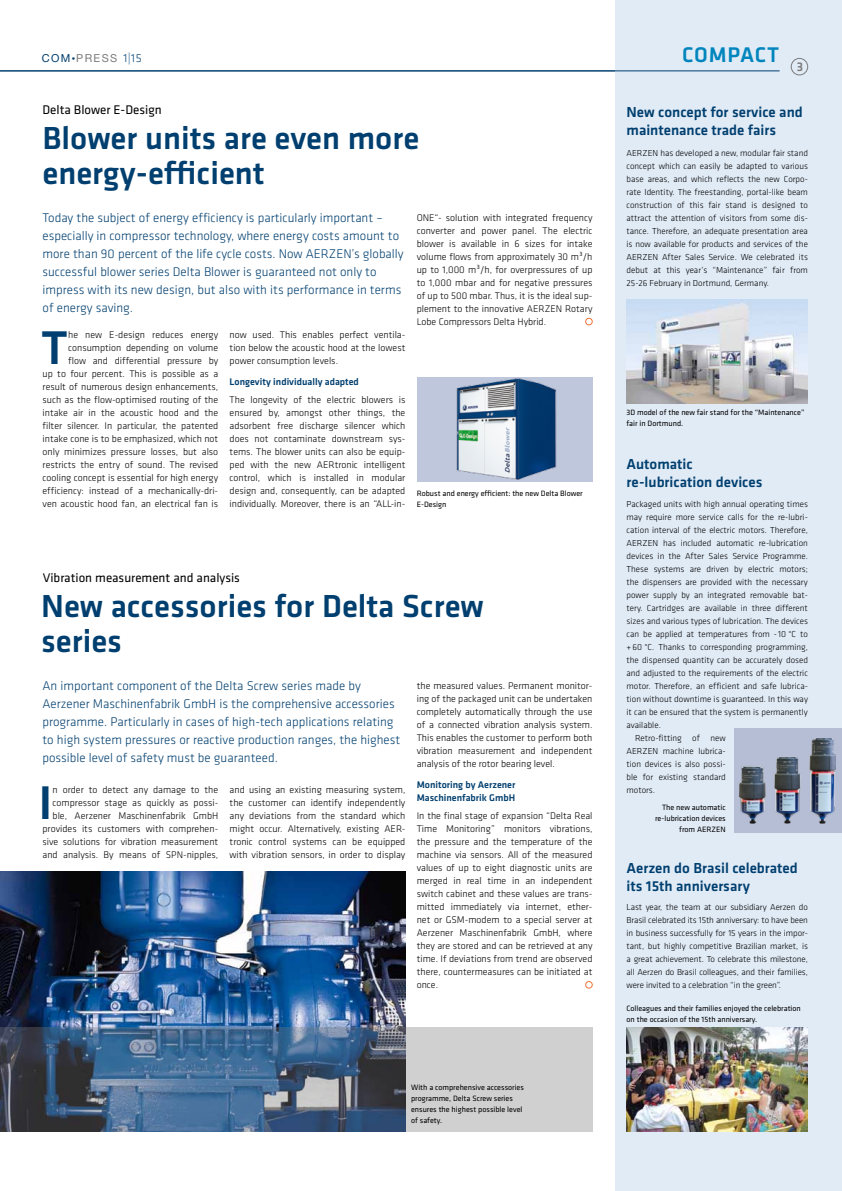
<style>
.page{position:relative;width:842px;height:1191px;background:#fff}
.page>*{position:absolute;margin:0;border:0;box-sizing:border-box;transform-origin:0 0}
.t1{font:500 49px "Klavika";color:#003f6f}
.t2{font:500 33px/35px "Klavika";color:#003f6f}
.t3{font:500 22px "Klavika";letter-spacing:.03em;color:#0085bd}
.t4{font:500 15px/18px "Klavika";color:#003f6f}
.t5{font:300 13px/18px "Klavika";color:#003f6f}
.t6{font:13px "Klavika";color:#000}
.t7{font:11px "Helvetica Neue CE";letter-spacing:.125em;color:#7b7b7a}
.t8{font:300 10px/13px "Klavika";color:#000;text-align:justify}
.t9{font:500 10px/13px "Klavika";color:#003f6f}
.t10{font:300 9px/13px "Klavika";color:#000;text-align:justify}
.t11{font:8px/11px "Klavika";color:#000}
.s1{color:#003f6f}
.s2{font-size:7px;color:#003f6f}
.s3{font-family:"Klavika";font-weight:300;font-size:12px;color:#003f6f}
</style>
<div class="page">
<div style="left:615px;top:0;width:227px;height:1191px;background:#e1ebf6"></div>
<hr style="left:0;top:70px;width:780px;height:1px;background:#003f6f">
<div style="left:791px;top:58px;width:17px;height:17px;border:1px solid #7b7b7a;border-radius:50%"></div>
<img style="left:626px;top:299px;width:182px;height:104px">
<div style="left:734px;top:728px;width:108px;height:104px;background:#b5bed5"></div>
<img style="left:740px;top:738px;width:95px;height:85px">
<img style="left:626px;top:1027px;width:182px;height:104px">
<div style="left:585px;top:318px;width:7px;height:7px;border:1px solid #ee733a;border-radius:50%"></div>
<div style="left:585px;top:981px;width:7px;height:7px;border:1px solid #ee733a;border-radius:50%"></div>
<div style="left:417px;top:377px;width:175px;height:104px;background:#bec7db"></div>
<img style="left:456px;top:378px;width:101px;height:102px">
<img style="left:0;top:871px;width:405px;height:156px">
<svg style="left:0;top:1027px;width:592px;height:104px;background:#728397"></svg>
<p class="t7" style="left:42px;top:52px;width:101px"><span class="s1">COM</span><span class="s2">•</span>PRESS <span class="s3">1|15</span></p>
<h3 class="t3" style="left:682px;top:40px;width:123px">COMPACT <sub>3</sub></h3>
<h3 class="t4" style="left:626px;top:102px;width:178px">New concept for service and maintenance trade fairs</h3>
<h3 class="t6" style="left:43px;top:101px;width:121px">Delta Blower E-Design</h3>
<h2 class="t2" style="left:43px;top:120px;width:378px">Blower units are even more energy-efficient</h2>
<p class="t10" style="left:626px;top:146px;width:183px">AERZEN has developed a new, modular fair stand concept which can easily be adapted to various base areas, and which reflects the new Corpo&shy;rate Identity. The freestanding, portal-like beam construction of this fair stand is designed to attract the attention of visitors from some dis&shy;tance. Therefore, an adequate presentation area is now available for products and services of the AERZEN After Sales Service. We celebrated its debut at this year’s “Maintenance” fair from 25-26 February in Dortmund, Germany.</p>
<p class="t5" style="left:43px;top:208px;width:363px">Today the subject of energy efficiency is particularly important – especially in compressor technology, where energy costs amount to more than 90 percent of the life cycle costs. Now AERZEN’s globally successful blower series Delta Blower is guaranteed not only to impress with its new design, but also with its performance in terms of energy saving.</p>
<p class="t8" style="left:417px;top:211px;width:177px">ONE“- solution with integrated frequency converter and power panel. The electric blower is available in 6 sizes for intake volume flows from approximately 30 m³/h up to 1,000 m³/h, for overpressures of up to 1,000 mbar and for negative pressures of up to 500 mbar. Thus, it is the ideal sup&shy;plement to the innovative AERZEN Rotary Lobe Compressors Delta Hybrid.</p>
<p class="t8" style="left:43px;top:328px;width:177px;text-align:right">he new E-design reduces energy consumption depending on volume<br>flow and differential pressure by<br>up to four percent. This is possible as a result of numerous design enhancements, such as the flow-optimised routing of the intake air in the acoustic hood and the filter silencer. In particular, the patented intake cone is to be emphasized, which not only minimizes pressure losses, but also restricts the entry of sound. The revised cooling concept is essential for high energy efficiency: instead of a mechanically-dri&shy;ven acoustic hood fan, an electrical fan is</p>
<p class="t8" style="left:230px;top:328px;width:177px">now used. This enables perfect ventila&shy;tion below the acoustic hood at the lowest power consumption levels.</p>
<h1 class="t1" style="left:41px;top:315px;width:28px">T</h1>
<p class="t9" style="left:230px;top:375px;width:131px">Longevity individually adapted</p>
<p class="t8" style="left:230px;top:393px;width:177px">The longevity of the electric blowers is ensured by, amongst other things, the adsorbent free discharge silencer which does not contaminate downstream sys&shy;tems. The blower units can also be equip&shy;ped with the new AERtronic intelligent control, which is installed in modular design and, consequently, can be adapted individually. Moreover, there is an “ALL-in-</p>
<p class="t11" style="left:417px;top:488px;width:167px">Robust and energy efficient: the new Delta Blower<br>E-Design</p>
<h3 class="t6" style="left:43px;top:569px;width:199px">Vibration measurement and analysis</h3>
<h2 class="t2" style="left:41px;top:587px;width:444px">New accessories for Delta Screw series</h2>
<p class="t5" style="left:43px;top:677px;width:359px">An important component of the Delta Screw series made by Aerzener Maschinenfabrik GmbH is the comprehensive accessories programme. Particularly in cases of high-tech applications relating to high system pressures or reactive production ranges, the highest possible level of safety must be guaranteed.</p>
<p class="t8" style="left:43px;top:783px;width:177px;text-align:right">n order to detect any damage to the compressor stage as quickly as possi&shy;ble, Aerzener Maschinenfabrik GmbH provides its customers with comprehen&shy;sive solutions for vibration measurement and analysis. By means of SPN-nipples,</p>
<p class="t8" style="left:230px;top:783px;width:177px">and using an existing measuring system, the customer can identify independently any deviations from the standard which might occur. Alternatively, existing AER&shy;tronic control systems can be equipped with vibration sensors, in order to display</p>
<h1 class="t1" style="left:39px;top:770px;width:16px">I</h1>
<p class="t8" style="left:417px;top:679px;width:177px">the measured values. Permanent monitor&shy;ing of the packaged unit can be undertaken completely automatically through the use of a connected vibration analysis system.<br>This enables the customer to perform both vibration measurement and independent analysis of the rotor bearing level.</p>
<p class="t9" style="left:417px;top:778px;width:100px">Monitoring by Aerzener<br>Maschinenfabrik GmbH</p>
<p class="t8" style="left:417px;top:809px;width:177px">In the final stage of expansion “Delta Real Time Monitoring” monitors vibrations, the pressure and the temperature of the machine via sensors. All of the measured values of up to eight diagnostic units are merged in real time in an independent switch cabinet and these values are trans&shy;mitted immediately via internet, ether&shy;net or GSM-modem to a special server at Aerzener Maschinenfabrik GmbH, where they are stored and can be retrieved at any time. If deviations from trend are observed there, countermeasures can be initiated at once.</p>
<p class="t11" style="left:411px;top:1082px;width:114px">With a comprehensive accessories programme, Delta Screw series ensures the highest possible level of safety.</p>
<p class="t11" style="left:626px;top:406px;width:179px">3D model of the new fair stand for the “Maintenance” fair in Dortmund.</p>
<h3 class="t4" style="left:626px;top:455px;width:137px">Automatic re-lubrication devices</h3>
<p class="t10" style="left:626px;top:497px;width:183px">Packaged units with high annual operating times</p>
<p class="t10" style="left:626px;top:510px;width:183px">may require more service calls for the re-lubri-</p>
<p class="t10" style="left:626px;top:523px;width:183px">cation interval of the electric motors. Therefore,</p>
<p class="t10" style="left:626px;top:536px;width:183px">AERZEN has included automatic re-lubrication</p>
<p class="t10" style="left:626px;top:549px;width:183px">devices in the After Sales Service Programme.</p>
<p class="t10" style="left:626px;top:562px;width:183px">These systems are driven by electric motors;</p>
<p class="t10" style="left:626px;top:575px;width:183px">the dispensers are provided with the necessary</p>
<p class="t10" style="left:626px;top:588px;width:183px">power supply by an integrated removable bat-</p>
<p class="t10" style="left:626px;top:601px;width:183px">tery. Cartridges are available in three different</p>
<p class="t10" style="left:626px;top:614px;width:183px">sizes and various types of lubrication. The devices</p>
<p class="t10" style="left:626px;top:627px;width:183px">can be applied at temperatures from -10 °C to</p>
<p class="t10" style="left:626px;top:640px;width:183px">+60 °C. Thanks to corresponding programming,</p>
<p class="t10" style="left:626px;top:653px;width:183px">the dispensed quantity can be accurately dosed</p>
<p class="t10" style="left:626px;top:666px;width:183px">and adjusted to the requirements of the electric</p>
<p class="t10" style="left:626px;top:679px;width:183px">motor. Therefore, an efficient and safe lubrica-</p>
<p class="t10" style="left:626px;top:692px;width:183px">tion without downtime is guaranteed. In this way</p>
<p class="t10" style="left:626px;top:705px;width:183px">it can be ensured that the system is permanently</p>
<p class="t10" style="left:626px;top:718px;width:36px">available.</p>
<p class="t10" style="left:635px;top:731px;width:92px">Retro-fitting of new</p>
<p class="t10" style="left:626px;top:744px;width:101px">AERZEN machine lubrica-</p>
<p class="t10" style="left:626px;top:757px;width:101px">tion devices is also possi-</p>
<p class="t10" style="left:626px;top:770px;width:101px">ble for existing standard</p>
<p class="t10" style="left:626px;top:783px;width:30px">motors.</p>
<p class="t11" style="left:655px;top:802px;width:72px;text-align:right">The new automatic re-lubrication devices from AERZEN</p>
<h3 class="t4" style="left:626px;top:858px;width:173px">Aerzen do Brasil celebrated its 15th anniversary</h3>
<p class="t10" style="left:626px;top:900px;width:183px">Last year, the team at our subsidiary Aerzen do Brasil celebrated its 15th anniversary: to have been in business successfully for 15 years in the impor&shy;tant, but highly competitive Brazilian market, is a great achievement. To celebrate this milestone, all Aerzen do Brasil colleagues, and their families, were invited to a celebration “in the green”.</p>
<p class="t11" style="left:626px;top:1002px;width:176px">Colleagues and their families enjoyed the celebration on the occasion of the 15th anniversary.</p>
</div>
